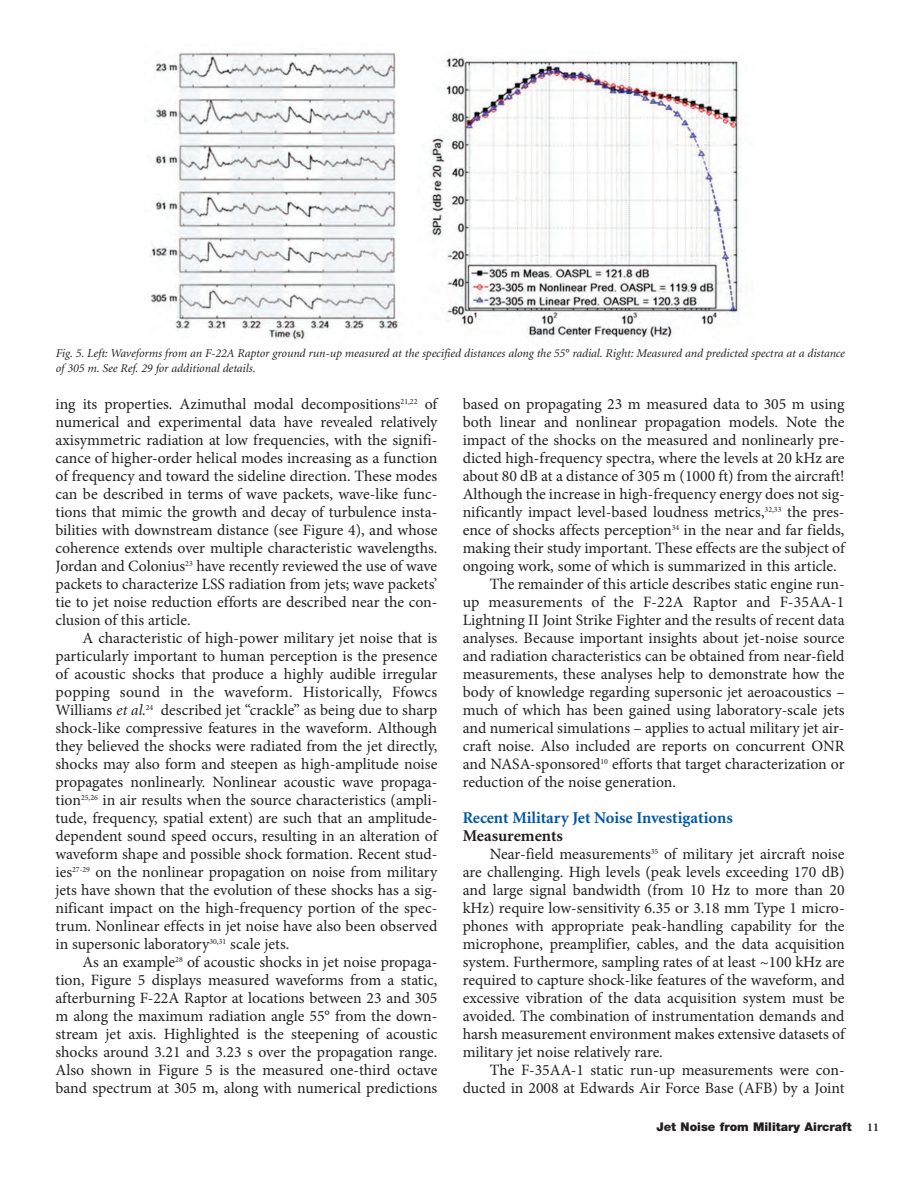
<style>
.page{position:relative;width:918px;height:1188px;background:#fff}
.page>*{position:absolute;margin:0;border:0;box-sizing:border-box;transform-origin:0 0}
.t1{font:700 16.5px "Minion";color:#0155a5}
.t2{font:700 16.5px "Minion";color:#231f20}
.t3{font:15.75px/18px "Minion Pro";color:#231f20;text-align:justify}
.t4{font:italic 12px/15px "Minion";color:#231f20}
.t5{font:900 12px "Helvetica Neue";color:#231f20}
.t6{font:700 12px "Minion";color:#231f20}
.s1{font-family:"Minion";font-style:italic}
</style>
<div class="page">
<img style="left:149px;top:51px;width:591px;height:292px">
<p class="t4" style="left:56px;top:347px;width:791px">Fig. 5. Left: Waveforms from an F-22A Raptor ground run-up measured at the specified distances along the 55° radial. Right: Measured and predicted spectra at a distance of 305 m. See Ref. 29 for additional details.</p>
<p class="t3" style="left:56px;top:397px;width:383px">ing its properties. Azimuthal modal decompositions<sup>21,22</sup> of numerical and experimental data have revealed relatively axisymmetric radiation at low frequencies, with the signifi&shy;cance of higher-order helical modes increasing as a function of frequency and toward the sideline direction. These modes can be described in terms of wave packets, wave-like func&shy;tions that mimic the growth and decay of turbulence insta&shy;bilities with downstream distance (see Figure 4), and whose coherence extends over multiple characteristic wavelengths.<br>Jordan and Colonius<sup>23</sup> have recently reviewed the use of wave packets to characterize LSS radiation from jets; wave packets’ tie to jet noise reduction efforts are described near the con&shy;clusion of this article.</p>
<p class="t3" style="left:55px;top:631px;width:383px;text-indent:27px">A characteristic of high-power military jet noise that is particularly important to human perception is the presence of acoustic shocks that produce a highly audible irregular popping sound in the waveform. Historically, Ffowcs Williams <span class="s1">et al.</span><sup>24</sup> described jet “crackle” as being due to sharp shock-like compressive features in the waveform. Although they believed the shocks were radiated from the jet directly, shocks may also form and steepen as high-amplitude noise propagates nonlinearly. Nonlinear acoustic wave propaga&shy;tion<sup>25,26</sup> in air results when the source characteristics (ampli&shy;tude, frequency, spatial extent) are such that an amplitude&shy;dependent sound speed occurs, resulting in an alteration of waveform shape and possible shock formation. Recent stud&shy;ies<sup>27-29</sup> on the nonlinear propagation on noise from military jets have shown that the evolution of these shocks has a sig&shy;nificant impact on the high-frequency portion of the spec&shy;trum. Nonlinear effects in jet noise have also been observed in supersonic laboratory<sup>30,31</sup> scale jets.</p>
<p class="t3" style="left:55px;top:955px;width:383px;text-indent:27px">As an example<sup>28</sup> of acoustic shocks in jet noise propaga&shy;tion, Figure 5 displays measured waveforms from a static, afterburning F-22A Raptor at locations between 23 and 305 m along the maximum radiation angle 55° from the down&shy;stream jet axis. Highlighted is the steepening of acoustic shocks around 3.21 and 3.23 s over the propagation range.<br>Also shown in Figure 5 is the measured one-third octave band spectrum at 305 m, along with numerical predictions</p>
<p class="t3" style="left:463px;top:397px;width:383px">based on propagating 23 m measured data to 305 m using</p>
<p class="t3" style="left:463px;top:415px;width:383px">both linear and nonlinear propagation models. Note the</p>
<p class="t3" style="left:463px;top:433px;width:383px">impact of the shocks on the measured and nonlinearly pre-</p>
<p class="t3" style="left:463px;top:451px;width:383px">dicted high-frequency spectra, where the levels at 20 kHz are</p>
<p class="t3" style="left:463px;top:469px;width:383px">about 80 dB at a distance of 305 m (1000 ft) from the aircraft!</p>
<p class="t3" style="left:463px;top:487px;width:383px">Although the increase in high-frequency energy does not sig-</p>
<p class="t3" style="left:463px;top:505px;width:383px">nificantly impact level-based loudness metrics,<sup>32,33</sup> the pres-</p>
<p class="t3" style="left:463px;top:523px;width:383px">ence of shocks affects perception<sup>34</sup> in the near and far fields,</p>
<p class="t3" style="left:463px;top:541px;width:383px">making their study important. These effects are the subject of</p>
<p class="t3" style="left:463px;top:559px;width:375px">ongoing work, some of which is summarized in this article.</p>
<p class="t3" style="left:490px;top:577px;width:356px">The remainder of this article describes static engine run-</p>
<p class="t3" style="left:463px;top:595px;width:383px">up measurements of the F-22A Raptor and F-35AA-1</p>
<p class="t3" style="left:463px;top:613px;width:383px">Lightning II Joint Strike Fighter and the results of recent data</p>
<p class="t3" style="left:463px;top:631px;width:383px">analyses. Because important insights about jet-noise source</p>
<p class="t3" style="left:463px;top:649px;width:383px">and radiation characteristics can be obtained from near-field</p>
<p class="t3" style="left:463px;top:667px;width:383px">measurements, these analyses help to demonstrate how the</p>
<p class="t3" style="left:463px;top:685px;width:383px">body of knowledge regarding supersonic jet aeroacoustics –</p>
<p class="t3" style="left:463px;top:703px;width:383px">much of which has been gained using laboratory-scale jets</p>
<p class="t3" style="left:463px;top:721px;width:383px">and numerical simulations – applies to actual military jet air-</p>
<p class="t3" style="left:463px;top:739px;width:383px">craft noise. Also included are reports on concurrent ONR</p>
<p class="t3" style="left:463px;top:757px;width:383px">and NASA-sponsored<sup>10</sup> efforts that target characterization or</p>
<p class="t3" style="left:463px;top:775px;width:215px">reduction of the noise generation.</p>
<p class="t1" style="left:463px;top:812px;width:272px">Recent Military Jet Noise Investigations</p>
<p class="t2" style="left:463px;top:830px;width:102px">Measurements</p>
<p class="t3" style="left:463px;top:847px;width:383px;text-indent:27px">Near-field measurements<sup>35</sup> of military jet aircraft noise are challenging. High levels (peak levels exceeding 170 dB) and large signal bandwidth (from 10 Hz to more than 20 kHz) require low-sensitivity 6.35 or 3.18 mm Type 1 micro&shy;phones with appropriate peak-handling capability for the microphone, preamplifier, cables, and the data acquisition system. Furthermore, sampling rates of at least ~100 kHz are required to capture shock-like features of the waveform, and excessive vibration of the data acquisition system must be avoided. The combination of instrumentation demands and harsh measurement environment makes extensive datasets of military jet noise relatively rare.</p>
<p class="t3" style="left:463px;top:1063px;width:383px;text-align:right">The F-35AA-1 static run-up measurements were con&shy;ducted in 2008 at Edwards Air Force Base (AFB) by a Joint</p>
<p class="t5" style="left:656px;top:1123px;width:197px">Jet Noise from Military Aircraft</p>
<p class="t6" style="left:867px;top:1123px;width:13px">11</p>
</div>
